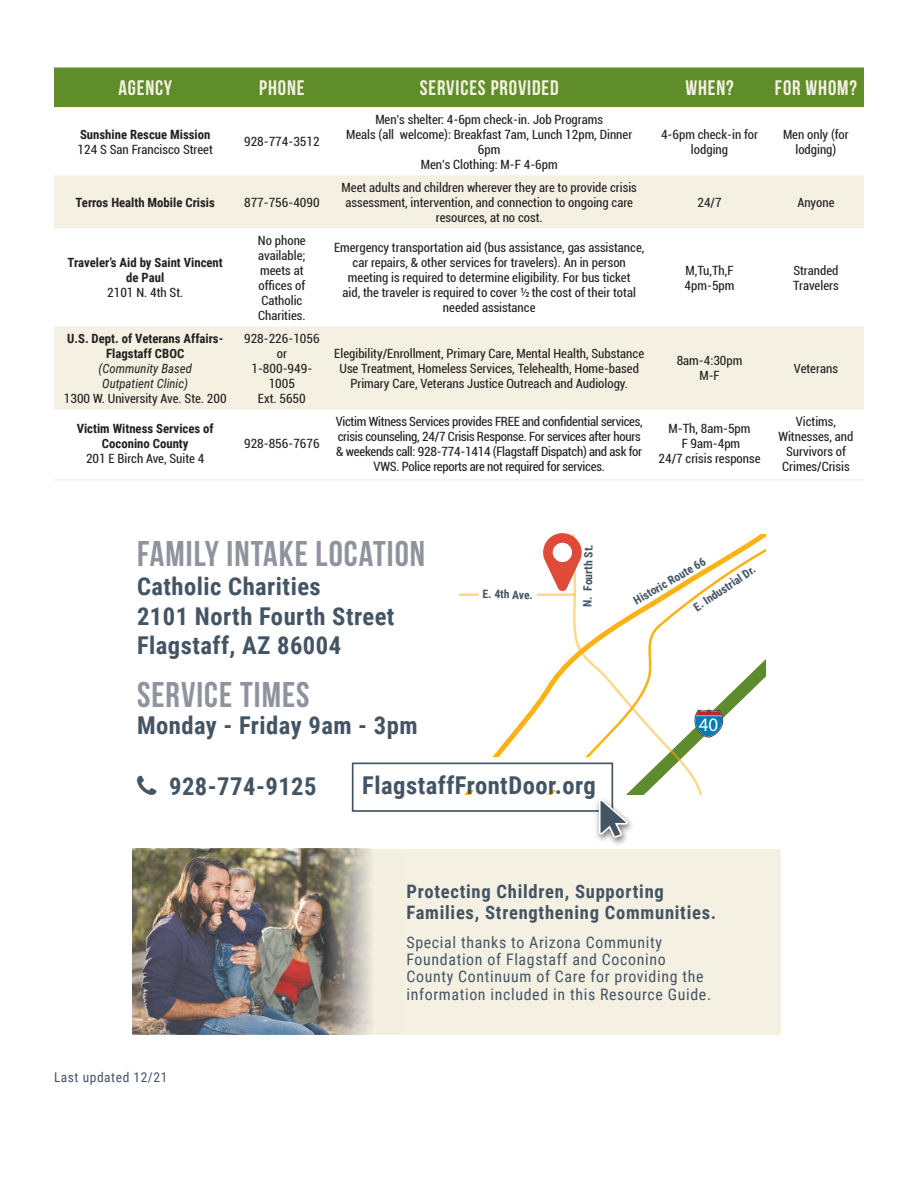
<style>
.page{position:relative;width:918px;height:1188px;background:#fff}
.page>*{position:absolute;margin:0;border:0;box-sizing:border-box;transform-origin:0 0}
.t1{font:700 35.7px "Bebas Neue";letter-spacing:.03em;color:#8f939e}
.t2{font:700 24.6px "Roboto Condensed";letter-spacing:.02em;color:#435464}
.Header_Row{font:700 21px "Bebas Neue";letter-spacing:.04em;color:#f5f1e2}
.t3{font:19.05px "Myriad Pro";color:#fff}
.t4{font:700 18.6px/21.1px "Roboto Condensed";letter-spacing:.04em;color:#435464}
.t5{font:15.9px/17.2px "Roboto Condensed";letter-spacing:.04em;color:#435464}
.Body_Row{font:13.5px "Roboto Condensed";letter-spacing:.04em;color:#435464}
.Body_Row-2{font:condensed 12.75px/15px "Roboto";color:#231f20;text-align:center}
.Body_Row-3{font:condensed 12.75px/15px "Roboto";letter-spacing:-.02em;color:#231f20;text-align:center}
.Agency_Name{font:700 12.75px/15px "Roboto Condensed";color:#231f20;text-align:center}
.Body_Row-4{font:italic 12.75px/15px "Roboto Condensed";color:#231f20}
.t6{font:700 11.7px "Roboto Condensed";color:#435464}
</style>
<div class="page">
<div style="left:54px;top:68px;width:810px;height:39px;background:#5f8d29"></div>
<svg style="left:54px;top:175px;width:810px;height:235px;fill:#f5f1e2"></svg>
<div style="left:352px;top:849px;width:429px;height:185px;background:#f5f1e2"></div>
<hr style="left:54px;top:479px;width:810px;height:2px;background:#f5f1e2">
<svg style="left:513px;top:692px;width:30px;height:48px"></svg>
<hr style="left:459px;top:593px;width:116px;height:3px;background:#fcb115">
<div style="left:352px;top:763px;width:261px;height:49px;border:2px solid #435464"></div>
<div style="left:594px;top:796px;width:40px;height:50px;background:#231f20;opacity:.63"></div>
<svg style="left:543px;top:533px;width:223px;height:304px"></svg>
<svg style="left:479px;top:593px;width:58px;height:3px"></svg>
<img style="left:132px;top:849px;width:240px;height:185px">
<p class="Header_Row" style="left:118px;top:76px;width:55px">AGENCY</p>
<p class="Header_Row" style="left:259px;top:76px;width:47px">PHONE</p>
<p class="Header_Row" style="left:420px;top:76px;width:140px">SERVICES PROVIDED</p>
<p class="Header_Row" style="left:685px;top:76px;width:50px">WHEN?</p>
<p class="Header_Row" style="left:775px;top:76px;width:83px">FOR WHOM?</p>
<p class="Agency_Name" style="left:80px;top:126px;width:132px">Sunshine Rescue Mission</p>
<p class="Body_Row-2" style="left:78px;top:141px;width:137px">124 S San Francisco Street</p>
<p class="Body_Row-2" style="left:375px;top:111px;width:229px">Men’s shelter: 4-6pm check-in. Job Programs</p>
<p class="Body_Row-2" style="left:346px;top:126px;width:288px">Meals (all welcome): Breakfast 7am, Lunch 12pm, Dinner<br>6pm<br>Men’s Clothing: M-F 4-6pm</p>
<p class="Body_Row-2" style="left:661px;top:126px;width:99px">4-6pm check-in for lodging</p>
<p class="Body_Row-2" style="left:783px;top:126px;width:67px">Men only (for lodging)</p>
<p class="Body_Row-2" style="left:244px;top:134px;width:77px">928-774-3512</p>
<p class="Agency_Name" style="left:76px;top:194px;width:141px">Terros Health Mobile Crisis</p>
<p class="Body_Row-2" style="left:244px;top:194px;width:77px">877-756-4090</p>
<p class="Body_Row-2" style="left:342px;top:179px;width:297px">Meet adults and children wherever they are to provide crisis assessment, intervention, and connection to ongoing care resources, at no cost.</p>
<p class="Agency_Name" style="left:68px;top:255px;width:157px">Traveler’s Aid by Saint Vincent de Paul</p>
<p class="Body_Row-2" style="left:107px;top:285px;width:78px">2101 N. 4th St.</p>
<p class="Body_Row-2" style="left:258px;top:232px;width:49px;text-align:left">No phone available; meets at offices of<br>Catholic<br>Charities.</p>
<p class="Body_Row-2" style="left:334px;top:240px;width:312px">Emergency transportation aid (bus assistance, gas assistance, car repairs, &amp; other services for travelers). An in person meeting is required to determine eligibility. For bus ticket<br>aid, the traveler is required to cover ½ the cost of their total needed assistance</p>
<p class="Body_Row-2" style="left:697px;top:194px;width:26px">24/7</p>
<p class="Body_Row-2" style="left:797px;top:194px;width:39px">Anyone</p>
<p class="Body_Row-2" style="left:685px;top:262px;width:50px">M,Tu,Th,F</p>
<p class="Body_Row-2" style="left:685px;top:277px;width:51px">4pm-5pm</p>
<p class="Body_Row-2" style="left:793px;top:262px;width:47px;text-align:left">Stranded<br>Travelers</p>
<p class="Agency_Name" style="left:67px;top:330px;width:158px">U.S. Dept. of Veterans Affairs-<br>Flagstaff CBOC</p>
<p class="Body_Row-4" style="left:99px;top:360px;width:95px">(Community Based<br>Outpatient Clinic)</p>
<p class="Body_Row-2" style="left:64px;top:390px;width:164px">1300 W. University Ave. Ste. 200</p>
<p class="Agency_Name" style="left:77px;top:421px;width:139px">Victim Witness Services of<br>Coconino County</p>
<p class="Body_Row-2" style="left:86px;top:451px;width:120px">201 E Birch Ave, Suite 4</p>
<p class="Body_Row-2" style="left:244px;top:330px;width:77px">928-226-1056 or</p>
<p class="Body_Row-2" style="left:252px;top:360px;width:62px">1-800-949-<br>1005</p>
<p class="Body_Row-2" style="left:258px;top:390px;width:49px">Ext. 5650</p>
<p class="Body_Row-2" style="left:244px;top:436px;width:77px">928-856-7676</p>
<p class="Body_Row-2" style="left:334px;top:345px;width:311px">Elegibility/Enrollment, Primary Care, Mental Health, Substance<br>Use Treatment, Homeless Services, Telehealth, Home-based<br>Primary Care, Veterans Justice Outreach and Audiology.</p>
<p class="Body_Row-2" style="left:677px;top:353px;width:67px">8am-4:30pm</p>
<p class="Body_Row-2" style="left:699px;top:368px;width:22px">M-F</p>
<p class="Body_Row-2" style="left:794px;top:360px;width:46px">Veterans</p>
<p class="Body_Row-3" style="left:336px;top:413px;width:308px">Victim Witness Services provides FREE and confidential services, crisis counseling, 24/7 Crisis Response. For services after hours &amp; weekends call: 928-774-1414 (Flagstaff Dispatch) and ask for VWS. Police reports are not required for services.</p>
<p class="Body_Row-2" style="left:659px;top:421px;width:104px">M-Th, 8am-5pm<br>F 9am-4pm<br>24/7 crisis response</p>
<p class="Body_Row-2" style="left:778px;top:413px;width:77px">Victims,<br>Witnesses, and<br>Survivors of<br>Crimes/Crisis</p>
<p class="t1" style="left:137px;top:534px;width:290px">FAMILY INTAKE LOCATION</p>
<p class="t2" style="left:137px;top:569px;width:185px">Catholic Charities</p>
<p class="t2" style="left:137px;top:599px;width:259px">2101 North Fourth Street</p>
<p class="t2" style="left:137px;top:628px;width:206px">Flagstaff, AZ 86004</p>
<p class="t1" style="left:137px;top:675px;width:174px">SERVICE TIMES</p>
<p class="t2" style="left:137px;top:708px;width:282px">Monday - Friday 9am - 3pm</p>
<p class="t2" style="left:169px;top:769px;width:149px">928-774-9125</p>
<p class="t6" style="left:579px;top:606px;width:64px;rotate:-89deg">N. Fourth St.</p>
<p class="t6" style="left:483px;top:586px;width:52px;rotate:1deg">E. 4th Ave.</p>
<p class="t2" style="left:362px;top:768px;width:235px">FlagstaffFrontDoor.org</p>
<p class="t6" style="left:630px;top:594px;width:83px;rotate:-30deg">Historic Route 66</p>
<p class="t6" style="left:690px;top:601px;width:73px;rotate:-34deg">E. Industrial Dr.</p>
<p class="t3" style="left:699px;top:713px;width:21px">40</p>
<p class="Body_Row" style="left:54px;top:1068px;width:115px">Last updated 12/21</p>
<h3 class="t4" style="left:407px;top:880px;width:311px">Protecting Children, Supporting<br>Families, Strengthening Communities.</h3>
<p class="t5" style="left:407px;top:933px;width:306px">Special thanks to Arizona Community Foundation of Flagstaff and Coconino County Continuum of Care for providing the information included in this Resource Guide.</p>
</div>
